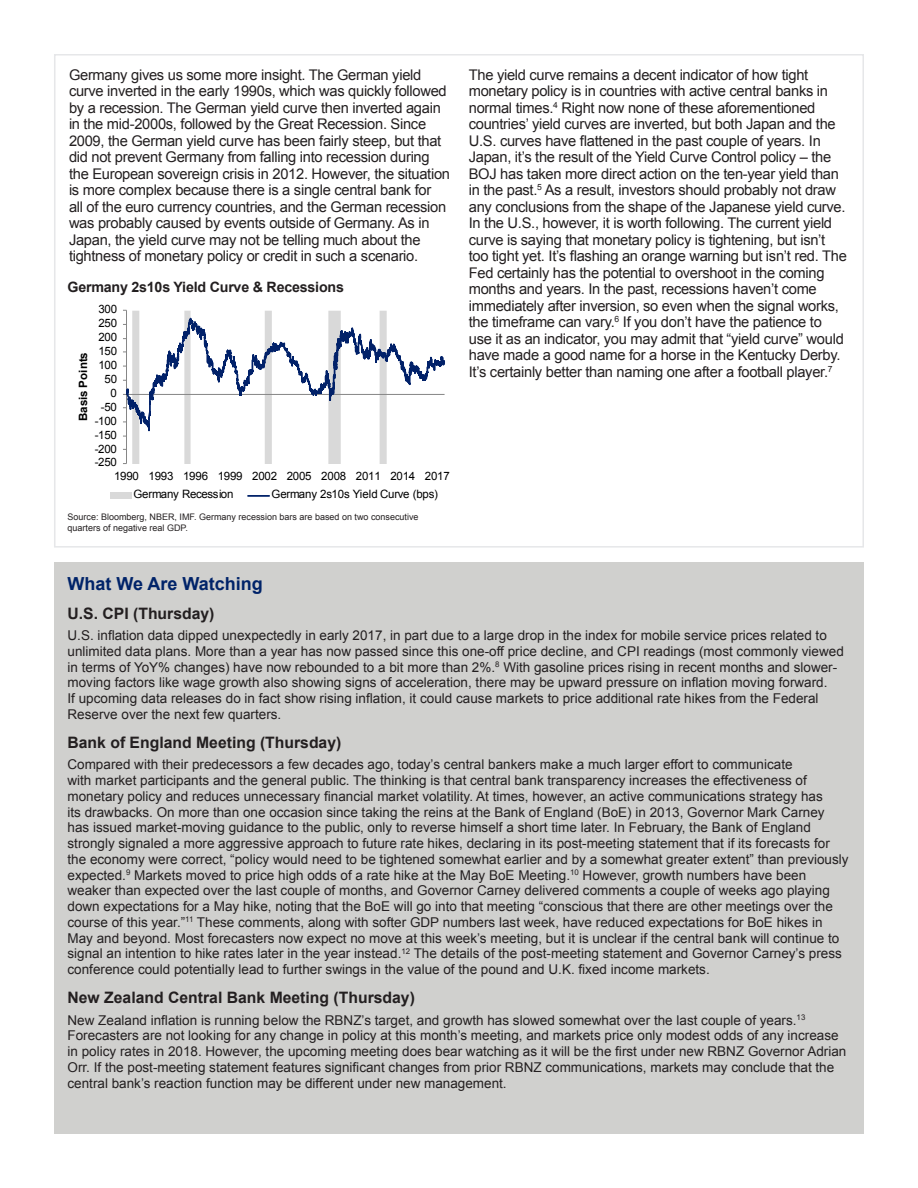
<style>
.page{position:relative;width:918px;height:1188px;background:#fff}
.page>*{position:absolute;margin:0;border:0;box-sizing:border-box;transform-origin:0 0}
.t1{font:700 18px "Arial";color:#002369}
.t2{font:700 15.75px "Arial";color:#231f20}
.t3{font:14.7px/16.5px "Arial";letter-spacing:-.02em;color:#231f20}
.t4{font:700 14.25px "Arial";letter-spacing:-.015em;color:#231f20}
.t5{font:13.5px/15.8px "Arial";color:#231f20}
.t6{font:11.55px "Arial";letter-spacing:-.02em;color:#000}
.t7{font:700 11.55px "Arial";letter-spacing:.005em;color:#000}
.t8{font:9px/10.8px "Arial";color:#231f20}
</style>
<div class="page">
<svg style="left:123px;top:309px;width:322px;height:155px"></svg>
<div style="left:110px;top:492px;width:21px;height:7px;background:#d9d9d9"></div>
<hr style="left:248px;top:495px;width:21px;height:2px;background:#012169">
<div style="left:54px;top:563px;width:810px;height:571px;background:#d0d0ce"></div>
<p class="t3" style="left:69px;top:66px;width:383px">Germany gives us some more insight. The German yield curve inverted in the early 1990s, which was quickly followed by a recession. The German yield curve then inverted again in the mid-2000s, followed by the Great Recession. Since 2009, the German yield curve has been fairly steep, but that did not prevent Germany from falling into recession during the European sovereign crisis in 2012. However, the situation is more complex because there is a single central bank for<br>all of the euro currency countries, and the German recession was probably caused by events outside of Germany. As in Japan, the yield curve may not be telling much about the tightness of monetary policy or credit in such a scenario.</p>
<p class="t3" style="left:469px;top:66px;width:380px">The yield curve remains a decent indicator of how tight monetary policy is in countries with active central banks in normal times.<sup>4</sup> Right now none of these aforementioned countries’ yield curves are inverted, but both Japan and the U.S. curves have flattened in the past couple of years. In Japan, it’s the result of the Yield Curve Control policy – the BOJ has taken more direct action on the ten-year yield than in the past.<sup>5</sup> As a result, investors should probably not draw any conclusions from the shape of the Japanese yield curve.<br>In the U.S., however, it is worth following. The current yield curve is saying that monetary policy is tightening, but isn’t too tight yet. It’s flashing an orange warning but isn’t red. The Fed certainly has the potential to overshoot in the coming months and years. In the past, recessions haven’t come immediately after inversion, so even when the signal works, the timeframe can vary.<sup>6</sup> If you don’t have the patience to use it as an indicator, you may admit that “yield curve” would have made a good name for a horse in the Kentucky Derby.<br>It’s certainly better than naming one after a football player.<sup>7</sup></p>
<p class="t4" style="left:68px;top:278px;width:278px">Germany 2s10s Yield Curve &amp; Recessions</p>
<p class="t6" style="left:98px;top:302px;width:20px">300</p>
<p class="t6" style="left:98px;top:316px;width:20px">250</p>
<p class="t6" style="left:98px;top:330px;width:20px">200</p>
<p class="t6" style="left:98px;top:343px;width:20px">150</p>
<p class="t7" style="left:75px;top:421px;width:70px;rotate:-90deg">Basis Points</p>
<p class="t6" style="left:98px;top:357px;width:20px">100</p>
<p class="t6" style="left:105px;top:371px;width:14px">50</p>
<p class="t6" style="left:111px;top:385px;width:8px">0</p>
<p class="t6" style="left:101px;top:399px;width:18px">-50</p>
<p class="t6" style="left:95px;top:413px;width:24px">-100</p>
<p class="t6" style="left:95px;top:427px;width:24px">-150</p>
<p class="t6" style="left:95px;top:441px;width:24px">-200</p>
<p class="t6" style="left:95px;top:455px;width:24px">-250</p>
<p class="t6" style="left:114px;top:468px;width:337px">1990 1993 1996 1999 2002 2005 2008 2011 2014 2017</p>
<p class="t6" style="left:133px;top:487px;width:102px">Germany Recession</p>
<p class="t6" style="left:272px;top:487px;width:168px">Germany 2s10s Yield Curve (bps)</p>
<p class="t8" style="left:68px;top:512px;width:353px">Source: Bloomberg, NBER, IMF. Germany recession bars are based on two consecutive quarters of negative real GDP.</p>
<p class="t1" style="left:68px;top:572px;width:197px">What We Are Watching</p>
<p class="t2" style="left:68px;top:603px;width:149px">U.S. CPI (Thursday)</p>
<p class="t5" style="left:68px;top:628px;width:778px">U.S. inflation data dipped unexpectedly in early 2017, in part due to a large drop in the index for mobile service prices related to unlimited data plans. More than a year has now passed since this one-off price decline, and CPI readings (most commonly viewed in terms of YoY% changes) have now rebounded to a bit more than 2%.<sup>8</sup> With gasoline prices rising in recent months and slower&shy;moving factors like wage growth also showing signs of acceleration, there may be upward pressure on inflation moving forward.<br>If upcoming data releases do in fact show rising inflation, it could cause markets to price additional rate hikes from the Federal Reserve over the next few quarters.</p>
<p class="t2" style="left:68px;top:732px;width:275px">Bank of England Meeting (Thursday)</p>
<p class="t5" style="left:68px;top:757px;width:783px">Compared with their predecessors a few decades ago, today’s central bankers make a much larger effort to communicate<br>with market participants and the general public. The thinking is that central bank transparency increases the effectiveness of monetary policy and reduces unnecessary financial market volatility. At times, however, an active communications strategy has<br>its drawbacks. On more than one occasion since taking the reins at the Bank of England (BoE) in 2013, Governor Mark Carney has issued market-moving guidance to the public, only to reverse himself a short time later. In February, the Bank of England strongly signaled a more aggressive approach to future rate hikes, declaring in its post-meeting statement that if its forecasts for the economy were correct, “policy would need to be tightened somewhat earlier and by a somewhat greater extent” than previously expected.<sup>9</sup> Markets moved to price high odds of a rate hike at the May BoE Meeting.<sup>10</sup> However, growth numbers have been weaker than expected over the last couple of months, and Governor Carney delivered comments a couple of weeks ago playing down expectations for a May hike, noting that the BoE will go into that meeting “conscious that there are other meetings over the course of this year.”<sup>11</sup> These comments, along with softer GDP numbers last week, have reduced expectations for BoE hikes in May and beyond. Most forecasters now expect no move at this week’s meeting, but it is unclear if the central bank will continue to signal an intention to hike rates later in the year instead.<sup>12</sup> The details of the post-meeting statement and Governor Carney’s press conference could potentially lead to further swings in the value of the pound and U.K. fixed income markets.</p>
<p class="t2" style="left:68px;top:987px;width:349px">New Zealand Central Bank Meeting (Thursday)</p>
<p class="t5" style="left:68px;top:1012px;width:780px">New Zealand inflation is running below the RBNZ’s target, and growth has slowed somewhat over the last couple of years.<sup>13<br></sup>Forecasters are not looking for any change in policy at this month’s meeting, and markets price only modest odds of any increase in policy rates in 2018. However, the upcoming meeting does bear watching as it will be the first under new RBNZ Governor Adrian Orr. If the post-meeting statement features significant changes from prior RBNZ communications, markets may conclude that the central bank’s reaction function may be different under new management.</p>
</div>
